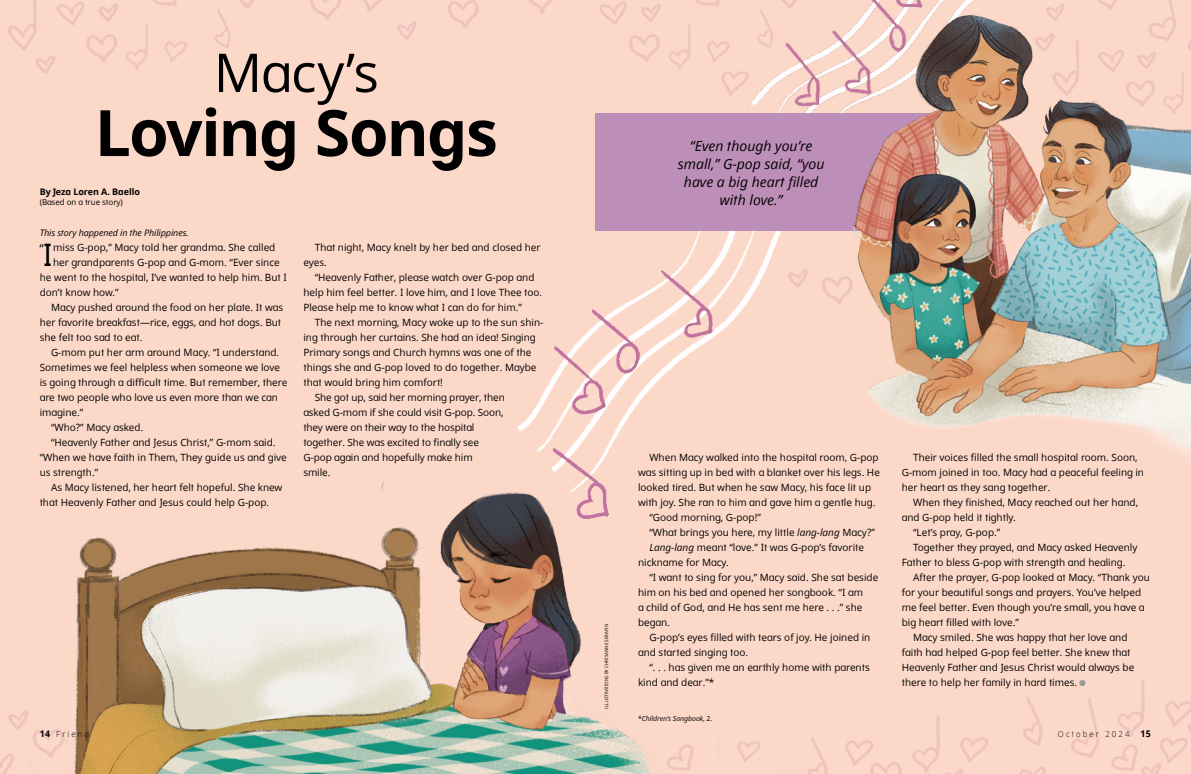
<style>
.page{position:relative;width:1191px;height:774px;background:#fff}
.page>*{position:absolute;margin:0;border:0;box-sizing:border-box;transform-origin:0 0}
.h1_DOTS_title{font:700 64px "Dots Solidlds Lat";letter-spacing:-.03em;color:#000}
.h1_DOTS_title-2{font:53.6px "Dots Solidlds Lat";color:#000}
.p1_first_small_quote_alternate{font:31px "Dots Solidlds Lat";color:#000}
.t1{font:italic 14px/18px "Dots Solidlds Lat";color:#000;text-align:center}
.p1_first_small_quote_alternate-2{font:12.4px "Dots Solidlds Lat";color:#000}
.p1{font:10px/15px "Dots Solidlds Lat";color:#000}
.p1_first_small_quote_alternate-3{font:10px "Dots Solidlds Lat";color:#000}
.p1_bio{font:italic 9px "Dots Solidlds Lat";letter-spacing:-.01em;color:#000}
.p1_author-name{font:700 9px "Dots Solidlds Lat";letter-spacing:-.005em;color:#000}
.t2{font:300 8.2px "Dots Solidlds Lat";letter-spacing:.28em;color:#000;scale:.95 1}
.p1_author-role{font:8px "Dots Solidlds Lat";letter-spacing:-.005em;color:#000}
.t3{font:italic 7px "Dots Solidlds Lat";letter-spacing:-.01em;color:#000}
.t4{font:4.5px "Dots Solidlds Lat";color:#000}
.s1{font-style:italic}
.s2{font-style:normal}
.s3{font-family:"Ding P Ilds Dpi";font-size:8.5px;color:#969798}
.s4{font-weight:700;font-size:9.2px}
</style>
<div class="page">
<img style="left:33px;top:489px;width:795px;height:285px">
<div style="left:0;top:0;width:1191px;height:489px;background:#fcd8c8"></div>
<div style="left:595px;top:113px;width:377px;height:118px;background:#bd8eb7"></div>
<img style="left:845px;top:11px;width:346px;height:604px">
<p class="h1_DOTS_title-2" style="left:214px;top:33px;width:167px">Macy’s</p>
<p class="h1_DOTS_title" style="left:95px;top:85px;width:405px">Loving Songs</p>
<p class="p1_author-name" style="left:40px;top:185px;width:102px">By Jeza Loren A. Baello</p>
<p class="p1_author-role" style="left:40px;top:197px;width:85px">(Based on a true story)</p>
<p class="p1_bio" style="left:40px;top:226px;width:150px">This story happened in the Philippines.</p>
<p class="p1_first_small_quote_alternate-2" style="left:40px;top:239px;width:6px">“</p>
<p class="p1_first_small_quote_alternate" style="left:43px;top:232px;width:12px">I</p>
<p class="p1_first_small_quote_alternate-3" style="left:53px;top:240px;width:224px">miss G-pop,” Macy told her grandma. She called</p>
<p class="p1_first_small_quote_alternate-3" style="left:53px;top:255px;width:228px">her grandparents G-pop and G-mom. “Ever since</p>
<p class="p1_first_small_quote_alternate-3" style="left:40px;top:270px;width:249px">he went to the hospital, I’ve wanted to help him. But I</p>
<p class="p1_first_small_quote_alternate-3" style="left:40px;top:285px;width:80px">don’t know how.”</p>
<p class="p1" style="left:40px;top:300px;width:245px;text-indent:11px">Macy pushed around the food on her plate. It was her favorite breakfast—rice, eggs, and hot dogs. But she felt too sad to eat.</p>
<p class="p1" style="left:40px;top:345px;width:249px;text-indent:11px">G-mom put her arm around Macy. “I understand.<br>Sometimes we feel helpless when someone we love is going through a difficult time. But remember, there are two people who love us even more than we can imagine.”</p>
<p class="p1" style="left:51px;top:420px;width:94px">“Who?” Macy asked.</p>
<p class="p1" style="left:40px;top:435px;width:249px;text-indent:11px">“Heavenly Father and Jesus Christ,” G-mom said. “When we have faith in Them, They guide us and give us strength.”</p>
<p class="p1" style="left:40px;top:480px;width:244px;text-indent:11px">As Macy listened, her heart felt hopeful. She knew that Heavenly Father and Jesus could help G-pop.</p>
<p class="p1" style="left:303px;top:240px;width:239px;text-indent:11px">That night, Macy knelt by her bed and closed her eyes.</p>
<p class="p1" style="left:303px;top:270px;width:240px;text-indent:11px">“Heavenly Father, please watch over G-pop and help him feel better. I love him, and I love Thee too.<br>Please help me to know what I can do for him.”</p>
<p class="p1" style="left:303px;top:315px;width:241px;text-indent:11px">The next morning, Macy woke up to the sun shin&shy;ing through her curtains. She had an idea! Singing Primary songs and Church hymns was one of the things she and G-pop loved to do together. Maybe that would bring him comfort!</p>
<p class="p1" style="left:303px;top:390px;width:203px;text-indent:11px">She got up, said her morning prayer, then asked G-mom if she could visit G-pop. Soon, they were on their way to the hospital together. She was excited to finally see G-pop again and hopefully make him<br>smile.</p>
<p class="t1" style="left:678px;top:137px;width:148px">“Even though you’re small,” G-pop said, “you have a big heart filled with love.”</p>
<p class="t4" style="left:603px;top:709px;width:86px;rotate:-90deg">ILLUSTRATIONS BY CHRISANNE SERAFIN</p>
<p class="p1" style="left:638px;top:450px;width:243px;text-indent:11px">When Macy walked into the hospital room, G-pop was sitting up in bed with a blanket over his legs. He looked tired. But when he saw Macy, his face lit up with joy. She ran to him and gave him a gentle hug.</p>
<p class="p1" style="left:649px;top:510px;width:113px">“Good morning, G-pop!”</p>
<p class="p1" style="left:649px;top:525px;width:227px">“What brings you here, my little <span class="s1">lang-lang</span> Macy?”</p>
<p class="p1" style="left:638px;top:540px;width:228px;text-indent:11px"><span class="s1">Lang-lang</span> meant “love.” It was G-pop’s favorite nickname for Macy.</p>
<p class="p1" style="left:638px;top:570px;width:242px;text-indent:11px">“I want to sing for you,” Macy said. She sat beside him on his bed and opened her songbook. “I am<br>a child of God, and He has sent me here . . .” she began.</p>
<p class="p1" style="left:638px;top:630px;width:234px;text-indent:11px">G-pop’s eyes filled with tears of joy. He joined in and started singing too.</p>
<p class="p1" style="left:638px;top:660px;width:233px;text-indent:11px">“. . . has given me an earthly home with parents kind and dear.”*</p>
<p class="t3" style="left:638px;top:713px;width:76px"><span class="s2">*</span>Children’s Songbook<span class="s2">, 2.</span></p>
<p class="p1" style="left:901px;top:450px;width:244px;text-indent:11px">Their voices filled the small hospital room. Soon,<br>G-mom joined in too. Macy had a peaceful feeling in her heart as they sang together.</p>
<p class="p1" style="left:901px;top:495px;width:238px;text-indent:11px">When they finished, Macy reached out her hand, and G-pop held it tightly.</p>
<p class="p1" style="left:913px;top:525px;width:89px">“Let’s pray, G-pop.”</p>
<p class="p1" style="left:901px;top:540px;width:237px;text-indent:11px">Together they prayed, and Macy asked Heavenly<br>Father to bless G-pop with strength and healing.</p>
<p class="p1" style="left:901px;top:570px;width:250px;text-indent:11px">After the prayer, G-pop looked at Macy. “Thank you for your beautiful songs and prayers. You’ve helped me feel better. Even though you’re small, you have a big heart filled with love.”</p>
<p class="p1" style="left:901px;top:630px;width:234px;text-indent:11px">Macy smiled. She was happy that her love and faith had helped G-pop feel better. She knew that Heavenly Father and Jesus Christ would always be there to help her family in hard times. <span class="s3">●</span></p>
<p class="t2" style="left:40px;top:728px;width:54px"><span class="s4">14</span> Friend</p>
<p class="t2" style="left:1058px;top:728px;width:99px">October 2024 <span class="s4">15</span></p>
</div>
